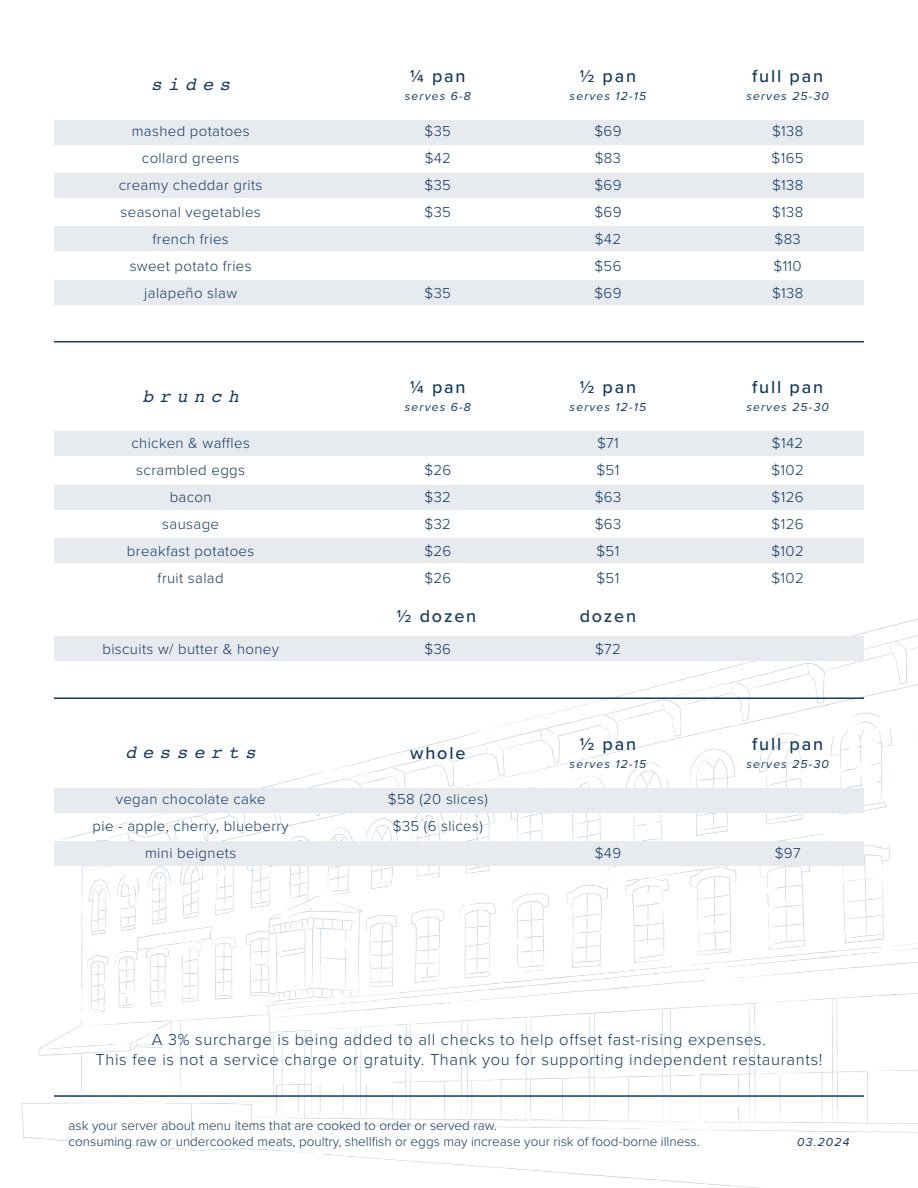
<style>
.page{position:relative;width:918px;height:1188px;background:#fff}
.page>*{position:absolute;margin:0;border:0;box-sizing:border-box;transform-origin:0 0}
.t1{font:500 18px "Proxima Nova";letter-spacing:.1em;color:#133863}
.t2{font:italic 18px "Courier";letter-spacing:.35em;color:#133863}
.t3{font:300 16.5px/19.8px "Proxima Nova";letter-spacing:.04em;color:#133863;text-align:center}
.t4{font:300 15px/27px "Proxima Nova";letter-spacing:.025em;color:#133863}
.t5{font:300 13.5px "Proxima Nova";color:#133863}
.t6{font:italic 12px "Proxima Nova";letter-spacing:.1em;color:#133863}
</style>
<div class="page">
<div style="left:54px;top:280px;width:810px;height:24px;background:#e7ebef"></div>
<div style="left:54px;top:120px;width:810px;height:25px;background:#e7ebef"></div>
<div style="left:54px;top:173px;width:810px;height:25px;background:#e7ebef"></div>
<div style="left:54px;top:226px;width:810px;height:25px;background:#e7ebef"></div>
<img style="left:21px;top:619px;width:897px;height:569px">
<hr style="left:54px;top:1095px;width:810px;height:2px;background:#133863">
<hr style="left:54px;top:341px;width:810px;height:1px;background:#133863">
<div style="left:54px;top:636px;width:810px;height:25px;background:#e7ebef"></div>
<div style="left:54px;top:538px;width:810px;height:25px;background:#e7ebef"></div>
<div style="left:54px;top:485px;width:810px;height:25px;background:#e7ebef"></div>
<div style="left:54px;top:431px;width:810px;height:25px;background:#e7ebef"></div>
<div style="left:54px;top:841px;width:810px;height:25px;background:#e7ebef"></div>
<div style="left:54px;top:788px;width:810px;height:25px;background:#e7ebef"></div>
<p class="t2" style="left:151px;top:70px;width:81px">sides</p>
<p class="t1" style="left:410px;top:62px;width:57px">¼ pan</p>
<p class="t6" style="left:405px;top:87px;width:68px">serves 6-8</p>
<p class="t4" style="left:425px;top:117px;width:28px">$35</p>
<p class="t4" style="left:425px;top:144px;width:28px">$42</p>
<p class="t4" style="left:425px;top:171px;width:28px">$35</p>
<p class="t4" style="left:425px;top:198px;width:28px">$35</p>
<p class="t4" style="left:132px;top:117px;width:119px">mashed potatoes</p>
<p class="t4" style="left:142px;top:144px;width:99px">collard greens</p>
<p class="t4" style="left:119px;top:171px;width:145px">creamy cheddar grits</p>
<p class="t4" style="left:121px;top:198px;width:142px">seasonal vegetables</p>
<p class="t4" style="left:153px;top:225px;width:78px">french fries</p>
<p class="t4" style="left:130px;top:252px;width:124px">sweet potato fries</p>
<p class="t4" style="left:144px;top:279px;width:94px">jalapeño slaw</p>
<p class="t4" style="left:425px;top:279px;width:28px">$35</p>
<p class="t2" style="left:143px;top:382px;width:98px">brunch</p>
<p class="t4" style="left:131px;top:429px;width:120px">chicken &amp; waffles</p>
<p class="t4" style="left:136px;top:456px;width:110px">scrambled eggs</p>
<p class="t4" style="left:170px;top:483px;width:43px">bacon</p>
<p class="t4" style="left:162px;top:510px;width:58px">sausage</p>
<p class="t4" style="left:127px;top:537px;width:129px">breakfast potatoes</p>
<p class="t4" style="left:158px;top:564px;width:68px">fruit salad</p>
<p class="t1" style="left:410px;top:374px;width:57px">¼ pan</p>
<p class="t6" style="left:405px;top:398px;width:68px">serves 6-8</p>
<p class="t4" style="left:424px;top:456px;width:28px">$26</p>
<p class="t4" style="left:425px;top:483px;width:28px">$32</p>
<p class="t4" style="left:425px;top:510px;width:28px">$32</p>
<p class="t4" style="left:424px;top:537px;width:28px">$26</p>
<p class="t4" style="left:424px;top:564px;width:28px">$26</p>
<p class="t1" style="left:580px;top:62px;width:58px">½ pan</p>
<p class="t6" style="left:570px;top:87px;width:78px">serves 12-15</p>
<p class="t4" style="left:594px;top:117px;width:29px">$69</p>
<p class="t4" style="left:595px;top:144px;width:28px">$83</p>
<p class="t4" style="left:594px;top:171px;width:29px">$69</p>
<p class="t4" style="left:594px;top:198px;width:29px">$69</p>
<p class="t4" style="left:595px;top:225px;width:28px">$42</p>
<p class="t4" style="left:594px;top:252px;width:28px">$56</p>
<p class="t4" style="left:594px;top:279px;width:29px">$69</p>
<p class="t1" style="left:580px;top:374px;width:58px">½ pan</p>
<p class="t6" style="left:570px;top:398px;width:78px">serves 12-15</p>
<p class="t4" style="left:597px;top:429px;width:23px">$71</p>
<p class="t4" style="left:597px;top:456px;width:24px">$51</p>
<p class="t4" style="left:595px;top:483px;width:28px">$63</p>
<p class="t4" style="left:595px;top:510px;width:28px">$63</p>
<p class="t4" style="left:597px;top:537px;width:24px">$51</p>
<p class="t4" style="left:597px;top:564px;width:24px">$51</p>
<p class="t4" style="left:102px;top:635px;width:178px">biscuits w/ butter &amp; honey</p>
<p class="t1" style="left:397px;top:603px;width:81px">½ dozen</p>
<p class="t1" style="left:580px;top:603px;width:58px">dozen</p>
<p class="t4" style="left:425px;top:635px;width:28px">$36</p>
<p class="t4" style="left:595px;top:635px;width:27px">$72</p>
<p class="t2" style="left:125px;top:738px;width:132px">desserts</p>
<p class="t1" style="left:410px;top:739px;width:57px">whole</p>
<p class="t1" style="left:580px;top:730px;width:58px">½ pan</p>
<p class="t6" style="left:570px;top:755px;width:78px">serves 12-15</p>
<p class="t1" style="left:752px;top:62px;width:73px">full pan</p>
<p class="t6" style="left:746px;top:87px;width:84px">serves 25-30</p>
<p class="t4" style="left:772px;top:117px;width:33px">$138</p>
<p class="t4" style="left:772px;top:144px;width:33px">$165</p>
<p class="t4" style="left:772px;top:171px;width:33px">$138</p>
<p class="t4" style="left:772px;top:198px;width:33px">$138</p>
<p class="t4" style="left:775px;top:225px;width:28px">$83</p>
<p class="t4" style="left:774px;top:252px;width:30px">$110</p>
<p class="t4" style="left:772px;top:279px;width:33px">$138</p>
<p class="t1" style="left:752px;top:374px;width:73px">full pan</p>
<p class="t6" style="left:746px;top:398px;width:84px">serves 25-30</p>
<p class="t4" style="left:772px;top:429px;width:33px">$142</p>
<p class="t4" style="left:771px;top:456px;width:34px">$102 $126</p>
<p class="t4" style="left:772px;top:510px;width:33px">$126</p>
<p class="t4" style="left:771px;top:537px;width:34px">$102</p>
<p class="t4" style="left:771px;top:564px;width:34px">$102</p>
<p class="t1" style="left:752px;top:730px;width:73px">full pan</p>
<p class="t6" style="left:746px;top:755px;width:84px">serves 25-30</p>
<p class="t4" style="left:116px;top:785px;width:151px">vegan chocolate cake</p>
<p class="t4" style="left:93px;top:812px;width:198px">pie - apple, cherry, blueberry</p>
<p class="t4" style="left:145px;top:839px;width:93px">mini beignets</p>
<p class="t4" style="left:388px;top:785px;width:101px;text-align:center">$58 (20 slices) $35 (6 slices)</p>
<p class="t4" style="left:595px;top:839px;width:28px">$49</p>
<p class="t4" style="left:775px;top:839px;width:27px">$97</p>
<p class="t3" style="left:95px;top:1029px;width:729px">A 3% surcharge is being added to all checks to help offset fast-rising expenses.<br>This fee is not a service charge or gratuity. Thank you for supporting independent restaurants!</p>
<p class="t5" style="left:69px;top:1115px;width:430px">ask your server about menu items that are cooked to order or served raw.</p>
<p class="t5" style="left:69px;top:1131px;width:633px">consuming raw or undercooked meats, poultry, shellfish or eggs may increase your risk of food-borne illness.</p>
<p class="t6" style="left:797px;top:1133px;width:54px">03.2024</p>
</div>
